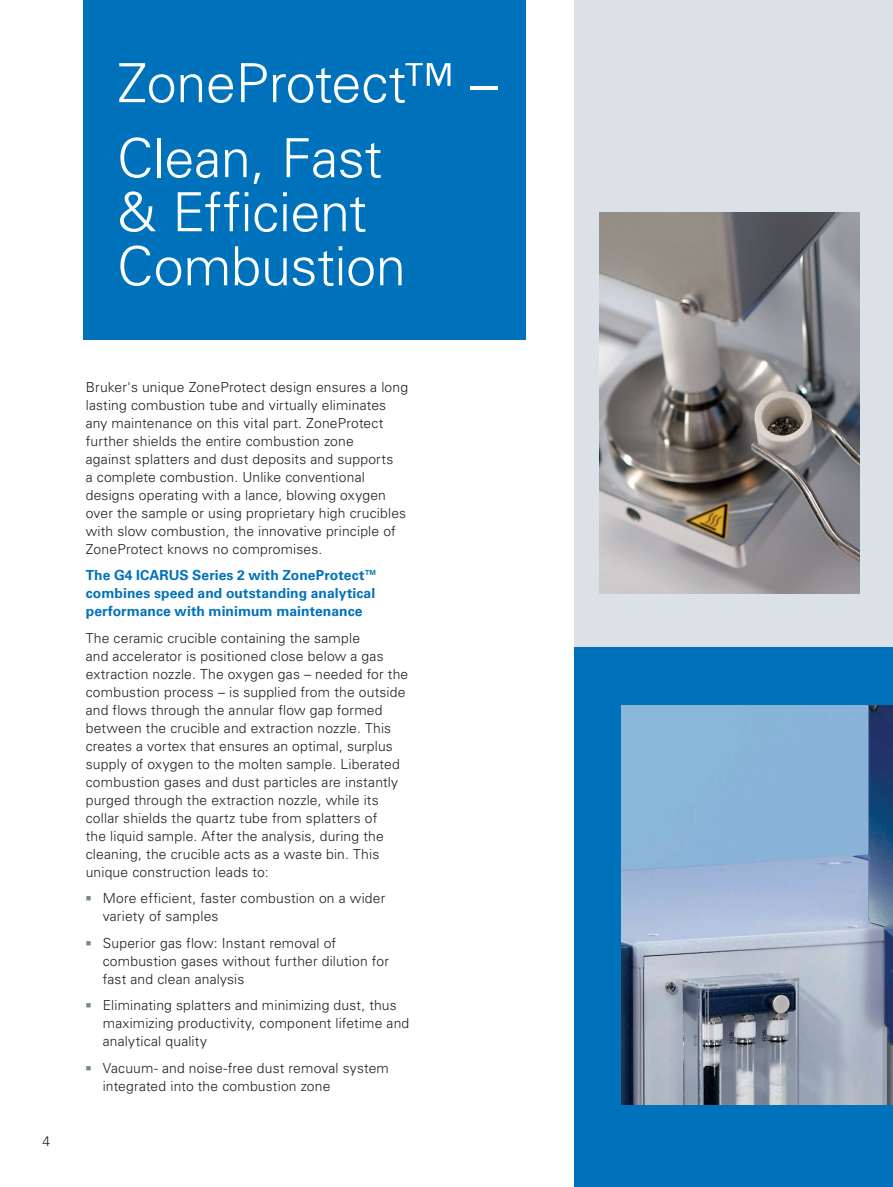
<style>
.page{position:relative;width:893px;height:1187px;background:#fff}
.page>*{position:absolute;margin:0;border:0;box-sizing:border-box;transform-origin:0 0}
.t1{font:300 54px/75px "Univers LT Std";letter-spacing:-.01em;color:#fff}
.t2{font:300 13.8px/18px "Univers LT Std";letter-spacing:.01em;color:#231f20}
.t3{font:700 13.8px/18px "Univers LT Std";letter-spacing:.005em;color:#0072bc}
</style>
<div class="page">
<div style="left:575px;top:0;width:318px;height:663px;background:#dae2e7"></div>
<div style="left:575px;top:647px;width:318px;height:539px;background:#0072bc"></div>
<img style="left:622px;top:705px;width:271px;height:398px">
<div style="left:83px;top:0;width:443px;height:340px;background:#0072bc"></div>
<img style="left:600px;top:212px;width:259px;height:381px">
<h1 class="t1" style="left:117px;top:46px;width:382px">ZoneProtect™ –<br>Clean, Fast</h1>
<h1 class="t1" style="left:117px;top:185px;width:290px;line-height:54px">&amp; Efficient<br>Combustion</h1>
<p class="t2" style="left:43px;top:1131px;width:9px">4</p>
<p class="t2" style="left:86px;top:377px;width:324px">Bruker's unique ZoneProtect design ensures a long lasting combustion tube and virtually eliminates any maintenance on this vital part. ZoneProtect further shields the entire combustion zone<br>against splatters and dust deposits and supports<br>a complete combustion. Unlike conventional designs operating with a lance, blowing oxygen over the sample or using proprietary high crucibles with slow combustion, the innovative principle of ZoneProtect knows no compromises.</p>
<p class="t3" style="left:86px;top:566px;width:293px">The G4 ICARUS Series 2 with ZoneProtect™ combines speed and outstanding analytical performance with minimum maintenance</p>
<p class="t2" style="left:86px;top:628px;width:324px">The ceramic crucible containing the sample<br>and accelerator is positioned close below a gas extraction nozzle. The oxygen gas – needed for the combustion process – is supplied from the outside and flows through the annular flow gap formed between the crucible and extraction nozzle. This creates a vortex that ensures an optimal, surplus supply of oxygen to the molten sample. Liberated combustion gases and dust particles are instantly purged through the extraction nozzle, while its collar shields the quartz tube from splatters of<br>the liquid sample. After the analysis, during the cleaning, the crucible acts as a waste bin. This unique construction leads to:</p>
<p class="t2" style="left:103px;top:889px;width:284px">More efficient, faster combustion on a wider variety of samples</p>
<p class="t2" style="left:103px;top:933px;width:288px">Superior gas flow: Instant removal of combustion gases without further dilution for fast and clean analysis</p>
<p class="t2" style="left:103px;top:996px;width:308px">Eliminating splatters and minimizing dust, thus maximizing productivity, component lifetime and analytical quality</p>
<p class="t2" style="left:103px;top:1058px;width:288px">Vacuum- and noise-free dust removal system integrated into the combustion zone</p>
</div>
